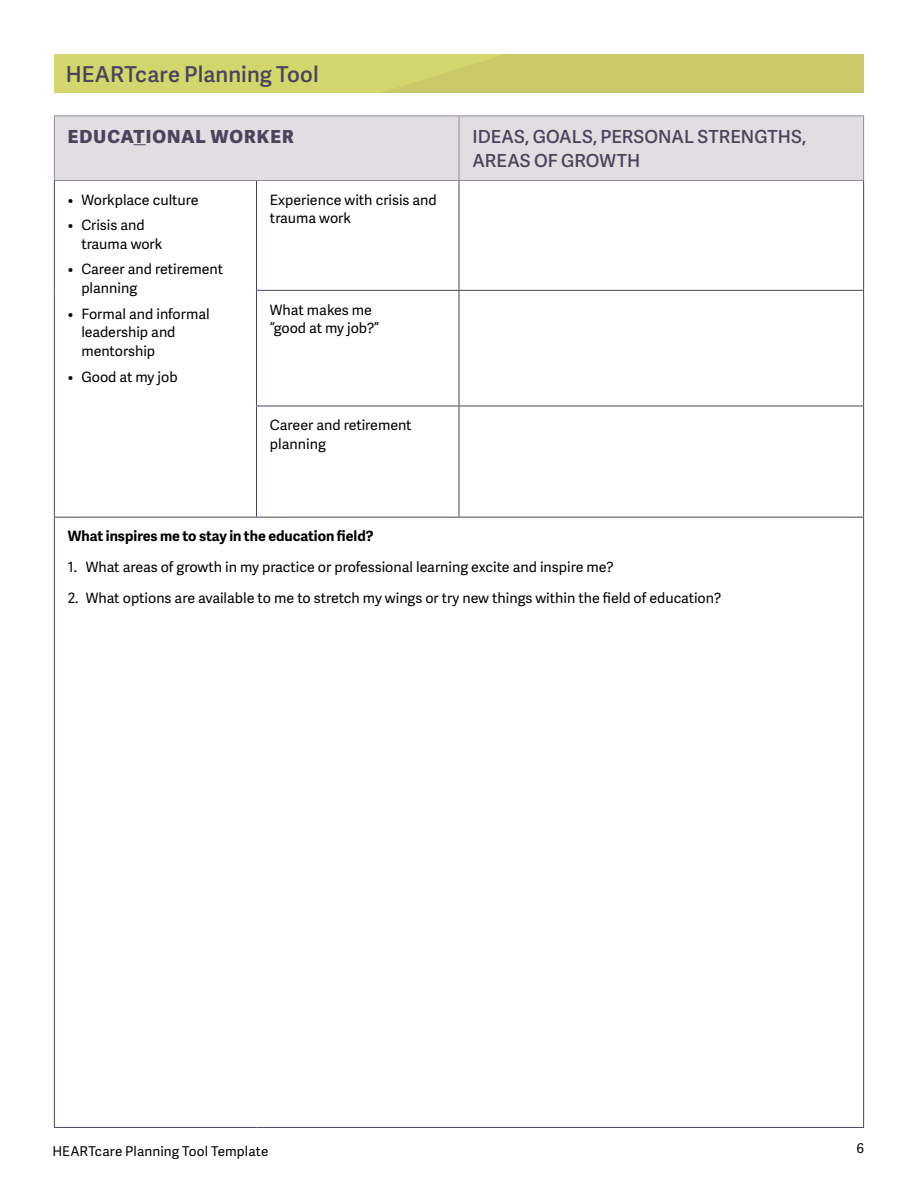
<style>
.page{position:relative;width:918px;height:1188px;background:#fff}
.page>*{position:absolute;margin:0;border:0;box-sizing:border-box;transform-origin:0 0}
.t1{font:600 21.9px "Adelle Sans";letter-spacing:.005em;color:#4b445c}
.t2{font:600 18px/24px "Adelle Sans";letter-spacing:.005em;color:#4b445c}
.t3{font:800 18px "Adelle Sans";letter-spacing:.06em;color:#4b445c}
.t4{font:14.25px/18.8px "Adelle Sans";color:#000}
.t5{font:700 14.25px "Adelle Sans";color:#000}
.t6{font:13.5px "Adelle Sans";letter-spacing:.01em;color:#000}
</style>
<div class="page">
<div style="left:54px;top:54px;width:810px;height:38px;background:#d3d66d"></div>
<svg style="left:385px;top:54px;width:479px;height:38px"></svg>
<div style="left:55px;top:117px;width:808px;height:63px;background:#e0dee1"></div>
<hr style="left:54px;top:518px;width:1px;height:609px;background:#4b445c">
<hr style="left:863px;top:518px;width:1px;height:609px;background:#4b445c">
<hr style="left:54px;top:1127px;width:202px;height:1px;background:#4b445c">
<hr style="left:256px;top:1127px;width:203px;height:1px;background:#4b445c">
<hr style="left:459px;top:1127px;width:405px;height:1px;background:#4b445c">
<hr style="left:54px;top:116px;width:202px;height:1px;background:#928999">
<hr style="left:54px;top:116px;width:1px;height:64px;background:#928999">
<hr style="left:256px;top:116px;width:203px;height:1px;background:#928999">
<hr style="left:459px;top:116px;width:405px;height:1px;background:#928999">
<hr style="left:459px;top:116px;width:1px;height:64px;background:#928999">
<hr style="left:863px;top:116px;width:1px;height:64px;background:#928999">
<hr style="left:54px;top:180px;width:202px;height:1px;background:#928999">
<hr style="left:256px;top:180px;width:203px;height:1px;background:#928999">
<hr style="left:459px;top:180px;width:405px;height:1px;background:#928999">
<hr style="left:54px;top:181px;width:1px;height:109px;background:#4b445c">
<hr style="left:256px;top:181px;width:1px;height:109px;background:#4b445c">
<hr style="left:459px;top:181px;width:1px;height:109px;background:#4b445c">
<hr style="left:863px;top:181px;width:1px;height:109px;background:#4b445c">
<hr style="left:54px;top:290px;width:1px;height:116px;background:#4b445c">
<hr style="left:256px;top:290px;width:203px;height:1px;background:#4b445c">
<hr style="left:256px;top:291px;width:1px;height:115px;background:#4b445c">
<hr style="left:459px;top:290px;width:405px;height:1px;background:#4b445c">
<hr style="left:459px;top:291px;width:1px;height:115px;background:#4b445c">
<hr style="left:863px;top:291px;width:1px;height:115px;background:#4b445c">
<hr style="left:54px;top:406px;width:1px;height:111px;background:#4b445c">
<hr style="left:256px;top:406px;width:203px;height:1px;background:#4b445c">
<hr style="left:256px;top:406px;width:1px;height:111px;background:#4b445c">
<hr style="left:459px;top:406px;width:405px;height:1px;background:#4b445c">
<hr style="left:459px;top:406px;width:1px;height:111px;background:#4b445c">
<hr style="left:863px;top:406px;width:1px;height:111px;background:#4b445c">
<hr style="left:54px;top:517px;width:202px;height:1px;background:#4b445c">
<hr style="left:256px;top:517px;width:203px;height:1px;background:#4b445c">
<hr style="left:459px;top:517px;width:405px;height:1px;background:#4b445c">
<svg style="left:134px;top:144px;width:12px;height:1px"></svg>
<h1 class="t1" style="left:66px;top:58px;width:254px">HEARTcare Planning Tool</h1>
<p class="t3" style="left:68px;top:123px;width:227px">EDUCATIONAL WORKER</p>
<p class="t2" style="left:472px;top:124px;width:335px">IDEAS, GOALS, PERSONAL STRENGTHS,<br>AREAS OF GROWTH</p>
<p class="t4" style="left:68px;top:190px;width:132px">• Workplace culture</p>
<p class="t4" style="left:81px;top:215px;width:82px;text-indent:-13px">• Crisis and trauma work</p>
<p class="t4" style="left:81px;top:260px;width:143px;text-indent:-13px">• Career and retirement planning</p>
<p class="t4" style="left:81px;top:304px;width:130px;text-indent:-13px">• Formal and informal leadership and mentorship</p>
<p class="t4" style="left:68px;top:367px;width:111px">• Good at my job</p>
<p class="t4" style="left:270px;top:190px;width:168px">Experience with crisis and trauma work</p>
<p class="t4" style="left:270px;top:300px;width:111px">What makes me “good at my job?”</p>
<p class="t4" style="left:270px;top:415px;width:143px">Career and retirement planning</p>
<p class="t5" style="left:68px;top:526px;width:307px">What inspires me to stay in the education field?</p>
<p class="t4" style="left:68px;top:557px;width:547px">1. What areas of growth in my practice or professional learning excite and inspire me?</p>
<p class="t4" style="left:68px;top:588px;width:655px">2. What options are available to me to stretch my wings or try new things within the field of education?</p>
<p class="t6" style="left:52px;top:1141px;width:217px">HEARTcare Planning Tool Template</p>
<p class="t6" style="left:856px;top:1138px;width:9px">6</p>
</div>
